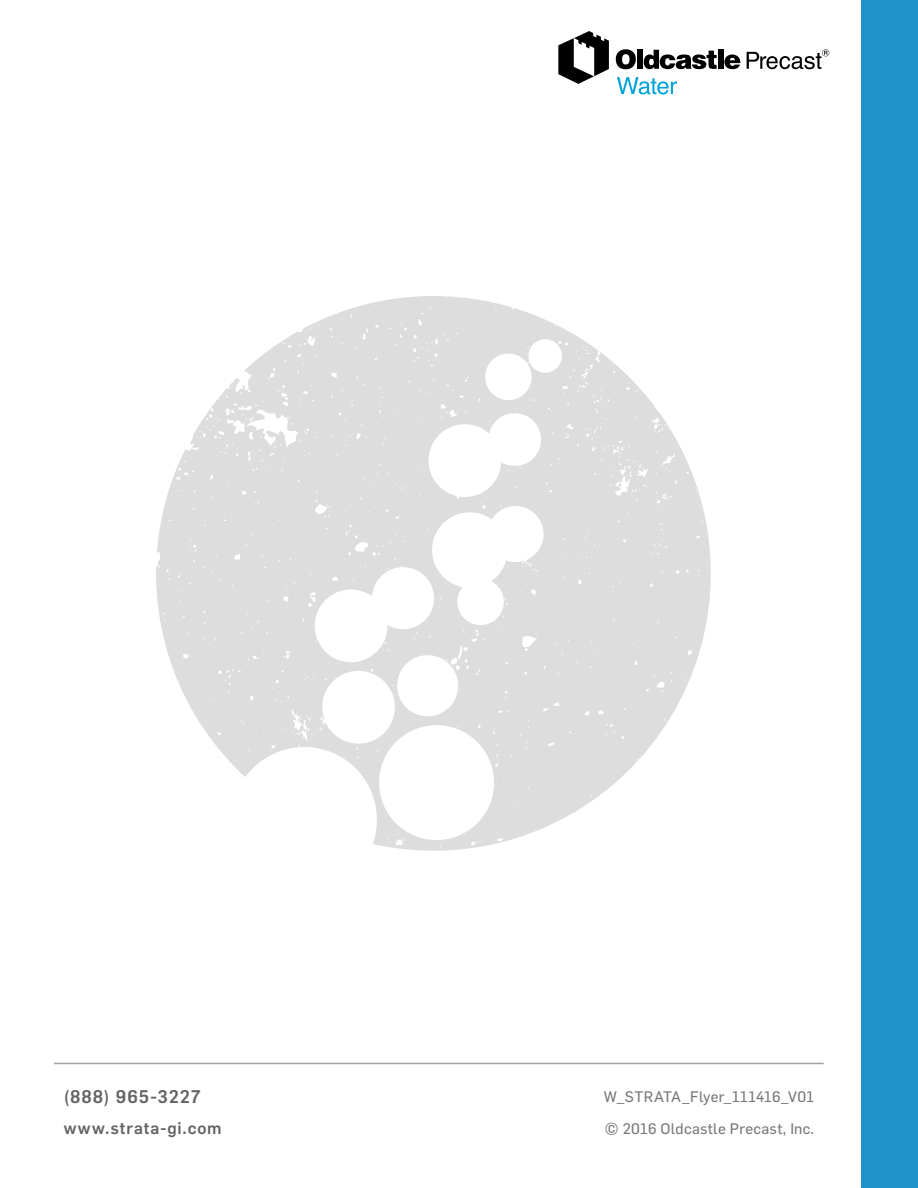
<style>
.page{position:relative;width:918px;height:1188px;background:#fff}
.page>*{position:absolute;margin:0;border:0;box-sizing:border-box;transform-origin:0 0}
.t1{font:500 18px "Flama";letter-spacing:.05em;color:#636366}
.t2{font:500 16.5px "Flama";letter-spacing:.06em;color:#636366}
.t3{font:15px/32px "Flama Basic";letter-spacing:.015em;color:#76787b}
</style>
<div class="page">
<div style="left:862px;top:0;width:56px;height:1188px;background:#2293ca"></div>
<hr style="left:54px;top:1063px;width:770px;height:1px;background:#a1a3a6">
<svg style="left:156px;top:296px;width:555px;height:555px;fill:#dedddd"></svg>
<svg style="left:558px;top:31px;width:51px;height:53px"></svg>
<svg style="left:724px;top:55px;width:16px;height:14px"></svg>
<div style="left:718px;top:50px;width:5px;height:19px;background:#000"></div>
<svg style="left:644px;top:50px;width:73px;height:19px"></svg>
<div style="left:637px;top:50px;width:5px;height:19px;background:#000"></div>
<svg style="left:616px;top:49px;width:20px;height:20px"></svg>
<svg style="left:747px;top:49px;width:82px;height:20px"></svg>
<svg style="left:617px;top:77px;width:60px;height:17px"></svg>
<p class="t1" style="left:64px;top:1084px;width:139px">(888) 965-3227</p>
<p class="t2" style="left:64px;top:1116px;width:160px">www.strata-gi.com</p>
<p class="t3" style="left:604px;top:1080px;width:212px">W_STRATA_Flyer_111416_V01 © 2016 Oldcastle Precast, Inc.</p>
</div>
